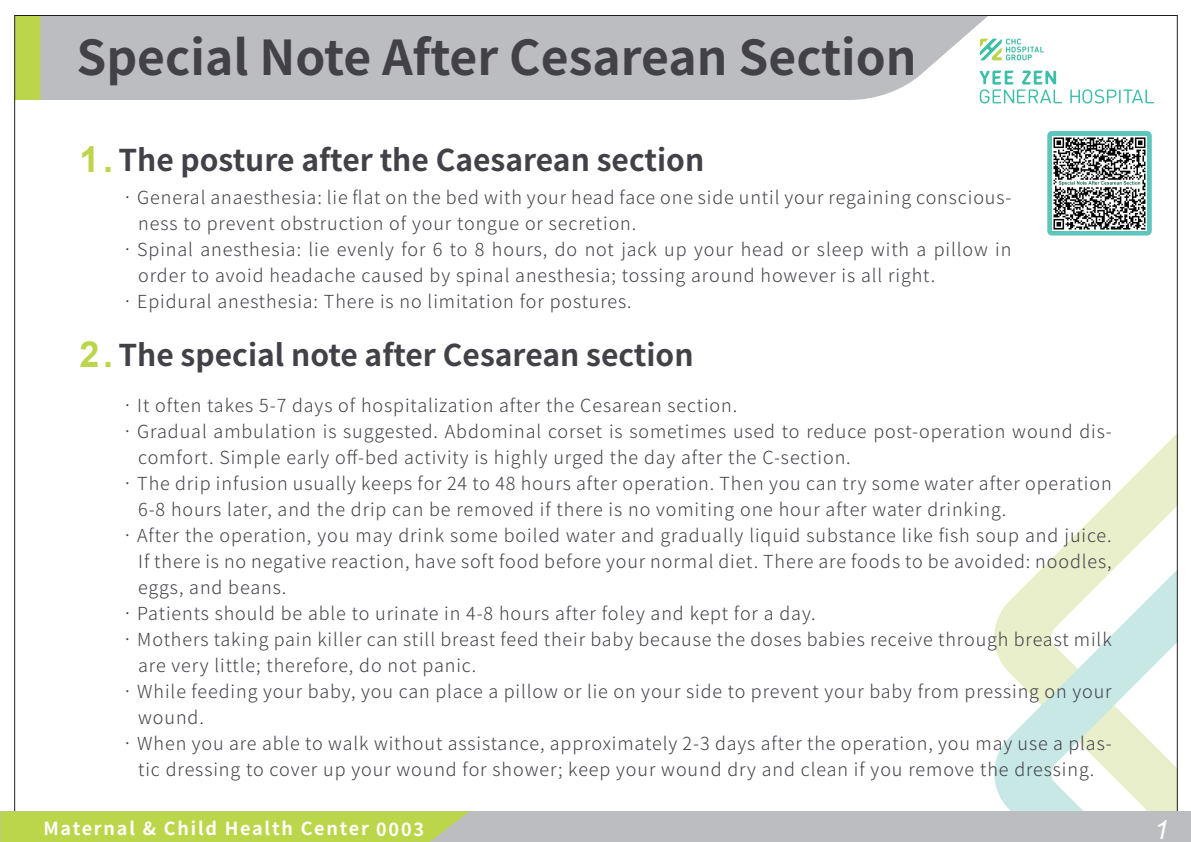
<style>
.page{position:relative;width:1191px;height:842px;background:#fff}
.page>*{position:absolute;margin:0;border:0;box-sizing:border-box;transform-origin:0 0}
.t1{font:700 48px "Noto Sans CJ Ktc";color:#414147}
.t2{font:700 36px "Arial";color:#bcd64b}
.t3{font:700 30px "Noto Sans CJ Ktc";color:#414147}
.t4{font:italic 26.4px "Arial";color:#fff}
.t5{font:300 18px/26px "Noto Sans CJ Ktc";letter-spacing:.05em;color:#414147}
.t6{font:700 18px "Noto Sans CJ Ktc";letter-spacing:.1em;color:#fff}
.s1{font-family:"Arial";font-size:36px;color:#bcd64b}
</style>
<div class="page">
<svg style="left:994px;top:435px;width:181px;height:376px"></svg>
<div style="left:16px;top:17px;width:24px;height:83px;background:#bcd64b"></div>
<div style="left:40px;top:17px;width:948px;height:83px;background:#bcbdc0"></div>
<div style="left:0;top:811px;width:1191px;height:31px;background:#bcbdc0"></div>
<svg style="left:0;top:811px;width:469px;height:31px;background:#bcd451"></svg>
<svg style="left:980px;top:39px;width:64px;height:21px"></svg>
<svg style="left:1070px;top:89px;width:84px;height:15px"></svg>
<svg style="left:979px;top:71px;width:83px;height:33px"></svg>
<div style="left:1047px;top:131px;width:104px;height:105px;background:#5ec5bc;border-radius:5px"></div>
<img style="left:1052px;top:136px;width:94px;height:94px">
<h1 class="t1" style="left:76px;top:31px;width:841px">Special Note After Cesarean Section</h1>
<h2 class="t2" style="left:79px;top:134px;width:35px">1.</h2>
<h3 class="t3" style="left:118px;top:143px;width:587px">The posture after the Caesarean section</h3>
<p class="t5" style="left:138px;top:185px;width:874px;text-indent:-20px">•General anaesthesia: lie flat on the bed with your head face one side until your regaining conscious&shy;ness to prevent obstruction of your tongue or secretion.</p>
<p class="t5" style="left:138px;top:237px;width:874px;text-indent:-20px">•Spinal anesthesia: lie evenly for 6 to 8 hours, do not jack up your head or sleep with a pillow in order to avoid headache caused by spinal anesthesia; tossing around however is all right.</p>
<p class="t5" style="left:118px;top:289px;width:515px">•Epidural anesthesia: There is no limitation for postures.</p>
<h3 class="t3" style="left:79px;top:338px;width:615px"><span class="s1">2.</span> The special note after Cesarean section</h3>
<p class="t5" style="left:118px;top:393px;width:620px">•It often takes 5-7 days of hospitalization after the Cesarean section.</p>
<p class="t5" style="left:138px;top:419px;width:975px;text-indent:-20px">•Gradual ambulation is suggested. Abdominal corset is sometimes used to reduce post-operation wound dis&shy;comfort. Simple early off-bed activity is highly urged the day after the C-section.</p>
<p class="t5" style="left:138px;top:471px;width:975px;text-indent:-20px">•The drip infusion usually keeps for 24 to 48 hours after operation. Then you can try some water after operation<br>6-8 hours later, and the drip can be removed if there is no vomiting one hour after water drinking.</p>
<p class="t5" style="left:138px;top:523px;width:975px;text-align:justify;text-indent:-20px">•After the operation, you may drink some boiled water and gradually liquid substance like fish soup and juice.<br>If there is no negative reaction, have soft food before your normal diet. There are foods to be avoided: noodles, eggs, and beans.</p>
<p class="t5" style="left:118px;top:601px;width:699px">•Patients should be able to urinate in 4-8 hours after foley and kept for a day.</p>
<p class="t5" style="left:138px;top:627px;width:975px;text-indent:-20px">•Mothers taking pain killer can still breast feed their baby because the doses babies receive through breast milk are very little; therefore, do not panic.</p>
<p class="t5" style="left:138px;top:679px;width:975px;text-indent:-20px">•While feeding your baby, you can place a pillow or lie on your side to prevent your baby from pressing on your wound.</p>
<p class="t5" style="left:118px;top:731px;width:994px;text-align:center">•When you are able to walk without assistance, approximately 2-3 days after the operation, you may use a plas&shy;tic dressing to cover up your wound for shower; keep your wound dry and clean if you remove the dressing.</p>
<p class="t6" style="left:43px;top:818px;width:382px">Maternal &amp; Child Health Center 0003</p>
<h3 class="t4" style="left:1154px;top:812px;width:16px">1</h3>
</div>
